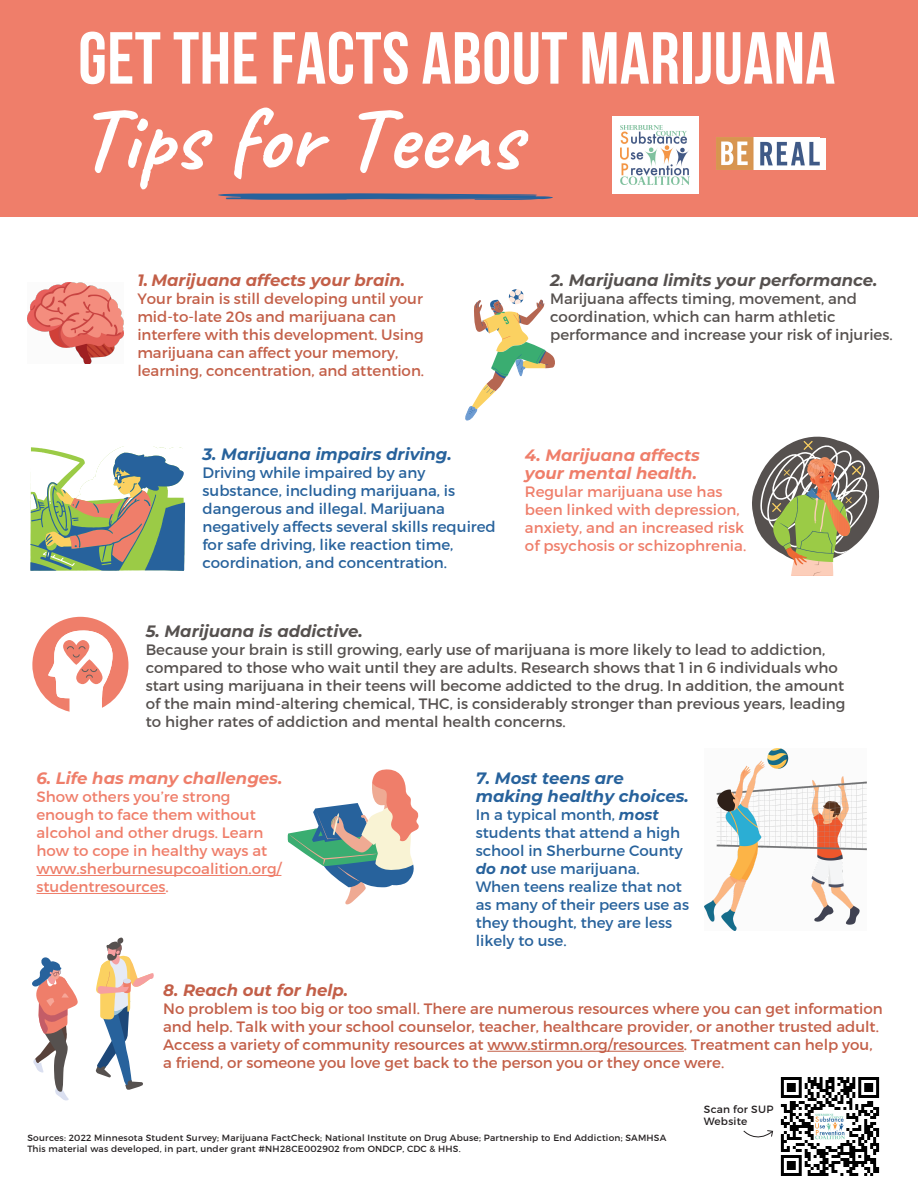
<style>
.page{position:relative;width:918px;height:1188px;background:#fff}
.page>*{position:absolute;margin:0;border:0;box-sizing:border-box;transform-origin:0 0}
.t1{font:90.45px "Caveat";letter-spacing:.005em;color:#fff}
.t2{font:700 73.65px "Bebas Neue";letter-spacing:.005em;color:#fff}
.t3{font:italic 700 16.5px/18px "Montserrat";color:#27629c}
.t4{font:italic 700 16.5px/18px "Montserrat";color:#ef7e6a}
.t5{font:italic 700 16.5px "Montserrat";color:#56514f}
.t6{font:italic 700 16.5px "Montserrat";color:#c35f48}
.t7{font:15px/18px "Montserrat";color:#56514f}
.t8{font:15px/18px "Montserrat";color:#c35f48}
.t9{font:15px/18px "Montserrat";color:#27629c}
.t10{font:15px/18px "Montserrat";color:#ef7e6a}
.t11{font:10.5px/12.6px "Montserrat";letter-spacing:.025em;color:#231f20}
.t12{font:9px/10.8px "Montserrat";letter-spacing:.025em;color:#231f20}
.s1{font-weight:700;font-style:italic}
</style>
<div class="page">
<img style="left:780px;top:1077px;width:100px;height:99px">
<div style="left:0;top:0;width:918px;height:216px;background:#ef7e6a"></div>
<div style="left:612px;top:117px;width:86px;height:77px;background:#fff"></div>
<img style="left:620px;top:126px;width:70px;height:59px">
<svg style="left:30px;top:446px;width:155px;height:125px"></svg>
<svg style="left:32px;top:617px;width:96px;height:95px"></svg>
<svg style="left:752px;top:437px;width:128px;height:139px"></svg>
<hr style="left:36px;top:875px;width:245px;height:1px;background:#ef7e6a">
<hr style="left:36px;top:893px;width:130px;height:1px;background:#ef7e6a">
<hr style="left:487px;top:1051px;width:197px;height:1px;background:#c35f48">
<div style="left:753px;top:138px;width:73px;height:31px;background:#fff"></div>
<img style="left:716px;top:138px;width:103px;height:31px">
<img style="left:27px;top:283px;width:97px;height:81px">
<svg style="left:96px;top:937px;width:58px;height:153px"></svg>
<svg style="left:32px;top:957px;width:46px;height:144px"></svg>
<svg style="left:218px;top:193px;width:335px;height:7px;background:#556890"></svg>
<svg style="left:288px;top:769px;width:131px;height:136px"></svg>
<svg style="left:465px;top:289px;width:90px;height:131px"></svg>
<img style="left:705px;top:749px;width:161px;height:182px">
<svg style="left:743px;top:1130px;width:31px;height:8px"></svg>
<h2 class="t2" style="left:78px;top:18px;width:759px">GET THE FACTS ABOUT MARIJUANA</h2>
<h1 class="t1" style="left:78px;top:81px;width:444px">Tips for Teens</h1>
<p class="t6" style="left:137px;top:269px;width:269px">1. Marijuana affects your brain.</p>
<p class="t8" style="left:137px;top:290px;width:288px">Your brain is still developing until your mid-to-late 20s and marijuana can interfere with this development. Using marijuana can affect your memory, learning, concentration, and attention.</p>
<p class="t3" style="left:202px;top:445px;width:251px">3. Marijuana impairs driving.</p>
<p class="t9" style="left:202px;top:464px;width:295px">Driving while impaired by any substance, including marijuana, is dangerous and illegal. Marijuana negatively affects several skills required for safe driving, like reaction time, coordination, and concentration.</p>
<p class="t5" style="left:550px;top:269px;width:329px">2. Marijuana limits your performance.</p>
<p class="t7" style="left:550px;top:290px;width:344px">Marijuana affects timing, movement, and coordination, which can harm athletic performance and increase your risk of injuries.</p>
<p class="t4" style="left:525px;top:445px;width:176px">4. Marijuana affects your mental health.</p>
<p class="t10" style="left:525px;top:483px;width:223px">Regular marijuana use has been linked with depression, anxiety, and an increased risk of psychosis or schizophrenia.</p>
<p class="t5" style="left:146px;top:620px;width:219px">5. Marijuana is addictive.</p>
<p class="t7" style="left:146px;top:641px;width:701px">Because your brain is still growing, early use of marijuana is more likely to lead to addiction, compared to those who wait until they are adults. Research shows that 1 in 6 individuals who start using marijuana in their teens will become addicted to the drug. In addition, the amount of the main mind-altering chemical, THC, is considerably stronger than previous years, leading to higher rates of addiction and mental health concerns.</p>
<p class="t4" style="left:36px;top:769px;width:247px">6. Life has many challenges.</p>
<p class="t10" style="left:36px;top:788px;width:247px">Show others you’re strong enough to face them without alcohol and other drugs. Learn how to cope in healthy ways at www.sherburnesupcoalition.org/ studentresources.</p>
<p class="t3" style="left:476px;top:769px;width:215px">7. Most teens are making healthy choices.</p>
<p class="t9" style="left:476px;top:806px;width:215px">In a typical month, <span class="s1">most </span>students that attend a high school in Sherburne County <span class="s1">do not</span> use marijuana.<br>When teens realize that not as many of their peers use as they thought, they are less likely to use.</p>
<p class="t6" style="left:163px;top:978px;width:186px">8. Reach out for help.</p>
<p class="t8" style="left:163px;top:1000px;width:721px">No problem is too big or too small. There are numerous resources where you can get information and help. Talk with your school counselor, teacher, healthcare provider, or another trusted adult.<br>Access a variety of community resources at www.stirmn.org/resources. Treatment can help you, a friend, or someone you love get back to the person you or they once were.</p>
<p class="t11" style="left:704px;top:1103px;width:71px">Scan for SUP<br>Website</p>
<p class="t12" style="left:27px;top:1133px;width:640px">Sources: 2022 Minnesota Student Survey; Marijuana FactCheck; National Institute on Drug Abuse; Partnership to End Addiction; SAMHSA<br>This material was developed, in part, under grant #NH28CE002902 from ONDCP, CDC &amp; HHS.</p>
</div>
